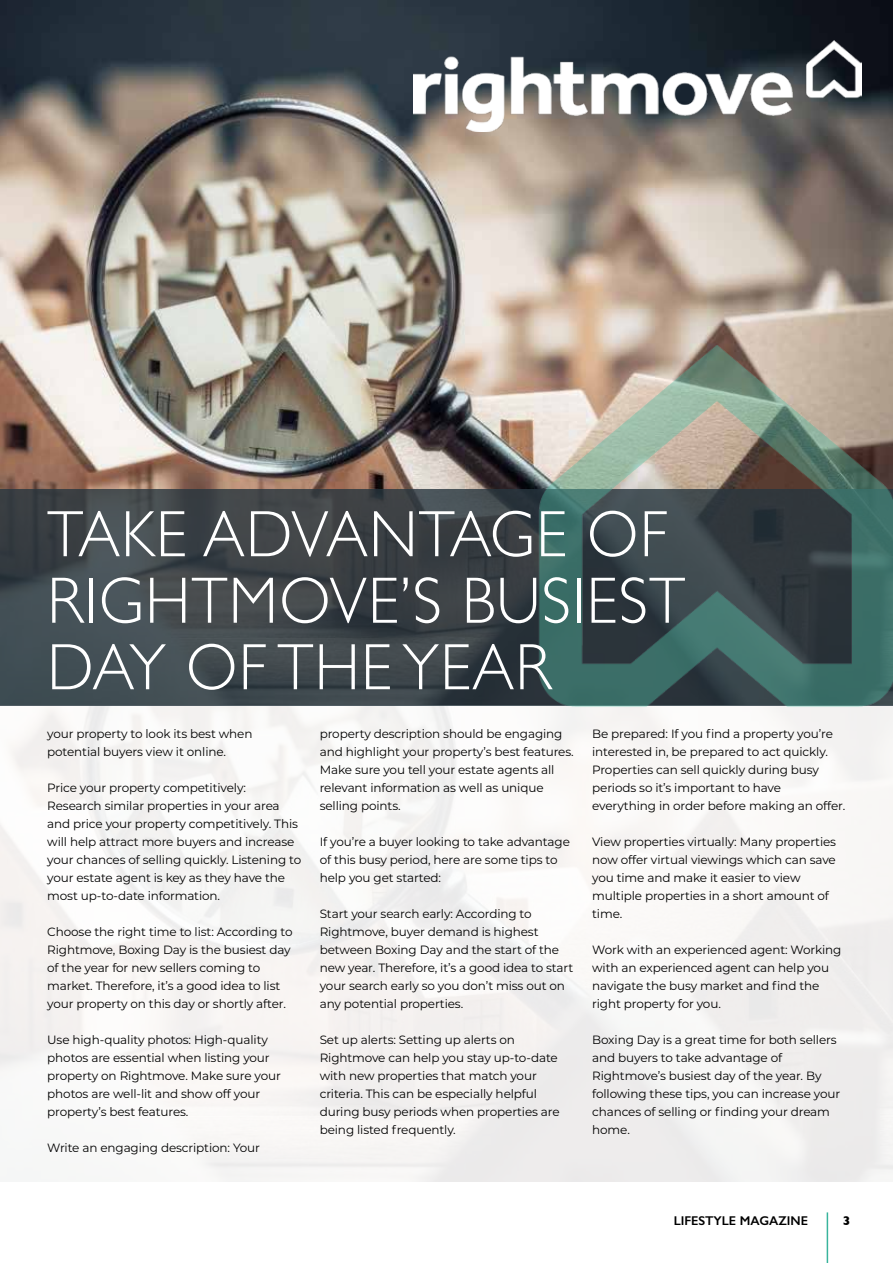
<style>
.page{position:relative;width:893px;height:1263px;background:#fff}
.page>*{position:absolute;margin:0;border:0;box-sizing:border-box;transform-origin:0 0}
.t1{font:300 65.85px/66.4px "Gill Sans";letter-spacing:.02em;color:#fff;scale:.95 1}
.t2{font:600 12.75px "Gill Sans";color:#000}
.t3{font:700 12.75px "Gill Sans";color:#000}
.t4{font:12px/18px "Montserrat";letter-spacing:-.01em;color:#000}
</style>
<div class="page">
<img style="left:0;top:0;width:893px;height:489px">
<svg style="left:0;top:489px;width:456px;height:217px;background:#40474c"></svg>
<hr style="left:827px;top:1212px;width:1px;height:51px;background:#39b49c">
<img style="left:413px;top:40px;width:448px;height:91px">
<img style="left:456px;top:345px;width:437px;height:540px">
<h1 class="t1" style="left:47px;top:498px;width:673px">TAKE ADVANTAGE OF<br>RIGHTMOVE’S BUSIEST<br>DAY OF THE YEAR</h1>
<p class="t4" style="left:47px;top:725px;width:207px">your property to look its best when potential buyers view it online.</p>
<p class="t4" style="left:47px;top:779px;width:256px">Price your property competitively:<br>Research similar properties in your area and price your property competitively. This will help attract more buyers and increase your chances of selling quickly. Listening to your estate agent is key as they have the most up-to-date information.</p>
<p class="t4" style="left:47px;top:923px;width:247px">Choose the right time to list: According to Rightmove, Boxing Day is the busiest day of the year for new sellers coming to market. Therefore, it’s a good idea to list your property on this day or shortly after.</p>
<p class="t4" style="left:47px;top:1031px;width:235px">Use high-quality photos: High-quality photos are essential when listing your property on Rightmove. Make sure your photos are well-lit and show off your property’s best features.</p>
<p class="t4" style="left:47px;top:1139px;width:214px">Write an engaging description: Your</p>
<p class="t4" style="left:320px;top:725px;width:255px">property description should be engaging and highlight your property’s best features.<br>Make sure you tell your estate agents all relevant information as well as unique selling points.</p>
<p class="t4" style="left:320px;top:833px;width:252px">If you’re a buyer looking to take advantage of this busy period, here are some tips to help you get started:</p>
<p class="t4" style="left:320px;top:905px;width:255px">Start your search early: According to Rightmove, buyer demand is highest between Boxing Day and the start of the new year. Therefore, it’s a good idea to start your search early so you don’t miss out on any potential properties.</p>
<p class="t4" style="left:320px;top:1031px;width:241px">Set up alerts: Setting up alerts on Rightmove can help you stay up-to-date with new properties that match your criteria. This can be especially helpful during busy periods when properties are being listed frequently.</p>
<p class="t4" style="left:592px;top:725px;width:255px">Be prepared: If you find a property you’re interested in, be prepared to act quickly.<br>Properties can sell quickly during busy periods so it’s important to have everything in order before making an offer.</p>
<p class="t4" style="left:592px;top:833px;width:245px">View properties virtually: Many properties now offer virtual viewings which can save you time and make it easier to view multiple properties in a short amount of time.</p>
<p class="t4" style="left:592px;top:941px;width:251px">Work with an experienced agent: Working with an experienced agent can help you navigate the busy market and find the right property for you.</p>
<p class="t4" style="left:592px;top:1031px;width:249px">Boxing Day is a great time for both sellers and buyers to take advantage of Rightmove’s busiest day of the year. By following these tips, you can increase your chances of selling or finding your dream home.</p>
<p class="t2" style="left:674px;top:1213px;width:136px">LIFESTYLE MAGAZINE</p>
<p class="t3" style="left:843px;top:1210px;width:9px">3</p>
</div>
